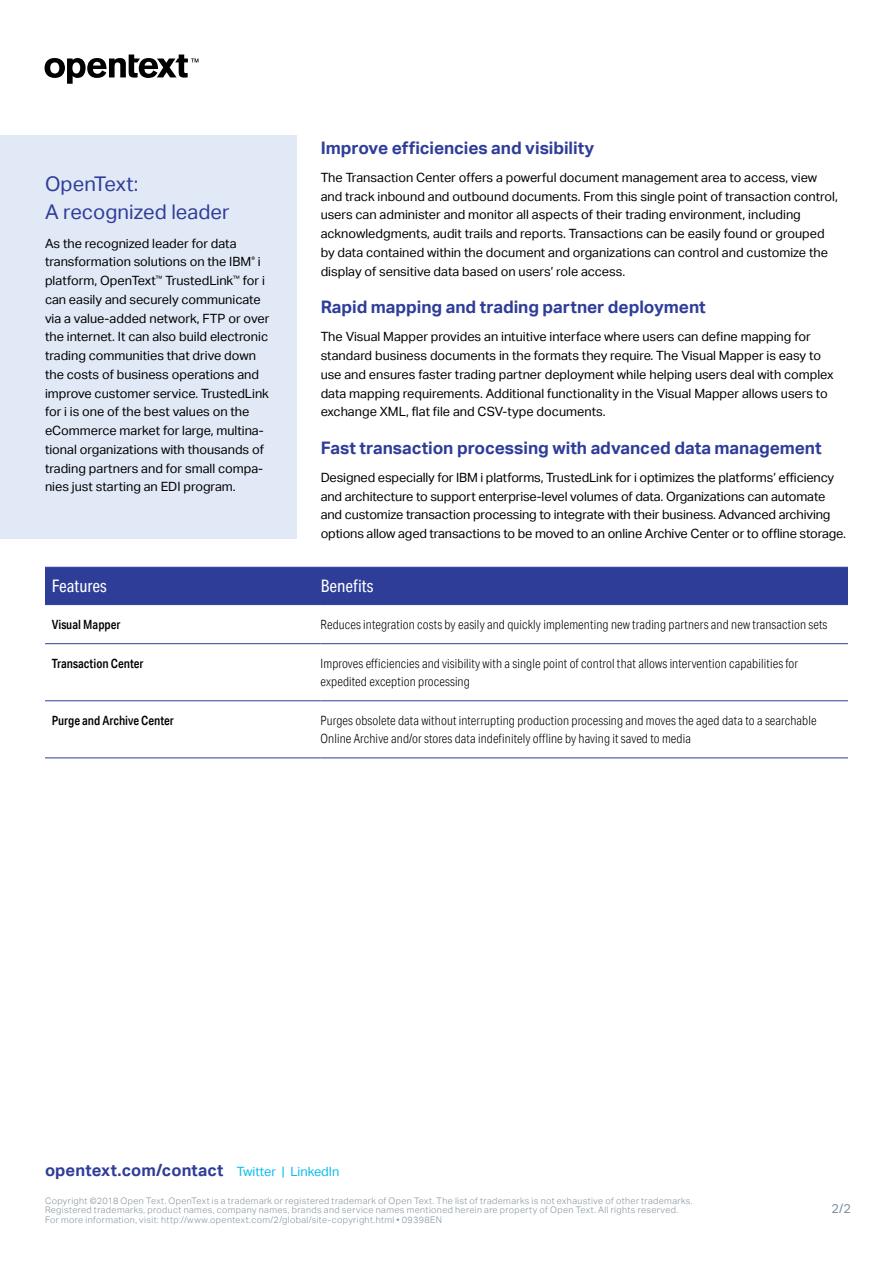
<style>
.page{position:relative;width:893px;height:1263px;background:#fff}
.page>*{position:absolute;margin:0;border:0;box-sizing:border-box;transform-origin:0 0}
.t1{font:20.25px/28.2px "Aktiv Grotesk";color:#2e3d98}
.t2{font:700 17.25px "Aktiv Grotesk";letter-spacing:-.005em;color:#2e3d98}
.t3{font:17.25px "Aktiv Grotesk Cd";color:#fff}
.t4{font:700 16.5px "Aktiv Grotesk";letter-spacing:.005em;color:#2e3d98}
.t5{font:12.75px/18.8px "Aktiv Grotesk";color:#000}
.t6{font:300 12.75px/18px "Aktiv Grotesk Cd";letter-spacing:.01em;color:#000}
.t7{font:500 12.75px "Aktiv Grotesk Cd";color:#000}
.t8{font:12.75px "Aktiv Grotesk";color:#09bcef}
.t9{font:12.75px "Aktiv Grotesk";color:#7e929f}
.t10{font:300 9px/9.4px "Aktiv Grotesk";letter-spacing:.045em;color:#7e929f}
</style>
<div class="page">
<svg style="left:45px;top:55px;width:153px;height:29px"></svg>
<div style="left:0;top:135px;width:297px;height:403px;background:#e1e8f6"></div>
<div style="left:45px;top:568px;width:803px;height:36px;background:#2e3d98"></div>
<hr style="left:45px;top:567px;width:276px;height:1px;background:#2e3d98">
<hr style="left:321px;top:567px;width:527px;height:1px;background:#2e3d98">
<hr style="left:45px;top:604px;width:276px;height:1px;background:#2e3d98">
<hr style="left:321px;top:604px;width:527px;height:1px;background:#2e3d98">
<hr style="left:45px;top:643px;width:276px;height:1px;background:#2e3d98">
<hr style="left:321px;top:643px;width:527px;height:1px;background:#2e3d98">
<hr style="left:45px;top:700px;width:276px;height:1px;background:#2e3d98">
<hr style="left:321px;top:700px;width:527px;height:1px;background:#2e3d98">
<hr style="left:45px;top:758px;width:276px;height:1px;background:#2e3d98">
<hr style="left:321px;top:758px;width:527px;height:1px;background:#2e3d98">
<h1 class="t1" style="left:45px;top:170px;width:186px">OpenText:<br>A recognized leader</h1>
<p class="t5" style="left:45px;top:234px;width:226px">As the recognized leader for data transformation solutions on the IBM<sup>®</sup> i platform, OpenText<sup>™</sup> TrustedLink<sup>™</sup> for i can easily and securely communicate via a value-added network, FTP or over the internet. It can also build electronic trading communities that drive down the costs of business operations and improve customer service. TrustedLink for i is one of the best values on the eCommerce market for large, multina&shy;tional organizations with thousands of trading partners and for small compa&shy;nies just starting an EDI program.</p>
<h2 class="t2" style="left:321px;top:138px;width:275px">Improve efficiencies and visibility</h2>
<p class="t5" style="left:321px;top:168px;width:519px">The Transaction Center offers a powerful document management area to access, view and track inbound and outbound documents. From this single point of transaction control, users can administer and monitor all aspects of their trading environment, including acknowledgments, audit trails and reports. Transactions can be easily found or grouped by data contained within the document and organizations can control and customize the display of sensitive data based on users’ role access.</p>
<h2 class="t2" style="left:321px;top:297px;width:387px">Rapid mapping and trading partner deployment</h2>
<p class="t5" style="left:321px;top:327px;width:514px">The Visual Mapper provides an intuitive interface where users can define mapping for standard business documents in the formats they require. The Visual Mapper is easy to use and ensures faster trading partner deployment while helping users deal with complex data mapping requirements. Additional functionality in the Visual Mapper allows users to exchange XML, flat file and CSV-type documents.</p>
<h2 class="t2" style="left:321px;top:438px;width:502px">Fast transaction processing with advanced data management</h2>
<p class="t5" style="left:321px;top:468px;width:527px">Designed especially for IBM i platforms, TrustedLink for i optimizes the platforms’ efficiency and architecture to support enterprise-level volumes of data. Organizations can automate and customize transaction processing to integrate with their business. Advanced archiving options allow aged transactions to be moved to an online Archive Center or to offline storage.</p>
<h2 class="t3" style="left:52px;top:576px;width:56px">Features</h2>
<h2 class="t3" style="left:321px;top:576px;width:54px">Benefits</h2>
<p class="t7" style="left:52px;top:616px;width:70px">Visual Mapper</p>
<p class="t6" style="left:321px;top:615px;width:508px">Reduces integration costs by easily and quickly implementing new trading partners and new transaction sets</p>
<p class="t7" style="left:52px;top:655px;width:93px">Transaction Center</p>
<p class="t6" style="left:321px;top:654px;width:479px">Improves efficiencies and visibility with a single point of control that allows intervention capabilities for expedited exception processing</p>
<p class="t7" style="left:52px;top:713px;width:124px">Purge and Archive Center</p>
<p class="t6" style="left:321px;top:711px;width:497px">Purges obsolete data without interrupting production processing and moves the aged data to a searchable<br>Online Archive and/or stores data indefinitely offline by having it saved to media</p>
<p class="t4" style="left:45px;top:1160px;width:180px">opentext.com/contact</p>
<p class="t8" style="left:237px;top:1164px;width:104px">Twitter | LinkedIn</p>
<p class="t10" style="left:45px;top:1196px;width:649px">Copyright ©2018 Open Text. OpenText is a trademark or registered trademark of Open Text. The list of trademarks is not exhaustive of other trademarks.<br>Registered trademarks, product names, company names, brands and service names mentioned herein are property of Open Text. All rights reserved.<br>For more information, visit: http://www.opentext.com/2/global/site-copyright.html • 09398EN</p>
<p class="t9" style="left:832px;top:1201px;width:21px">2/2</p>
</div>
